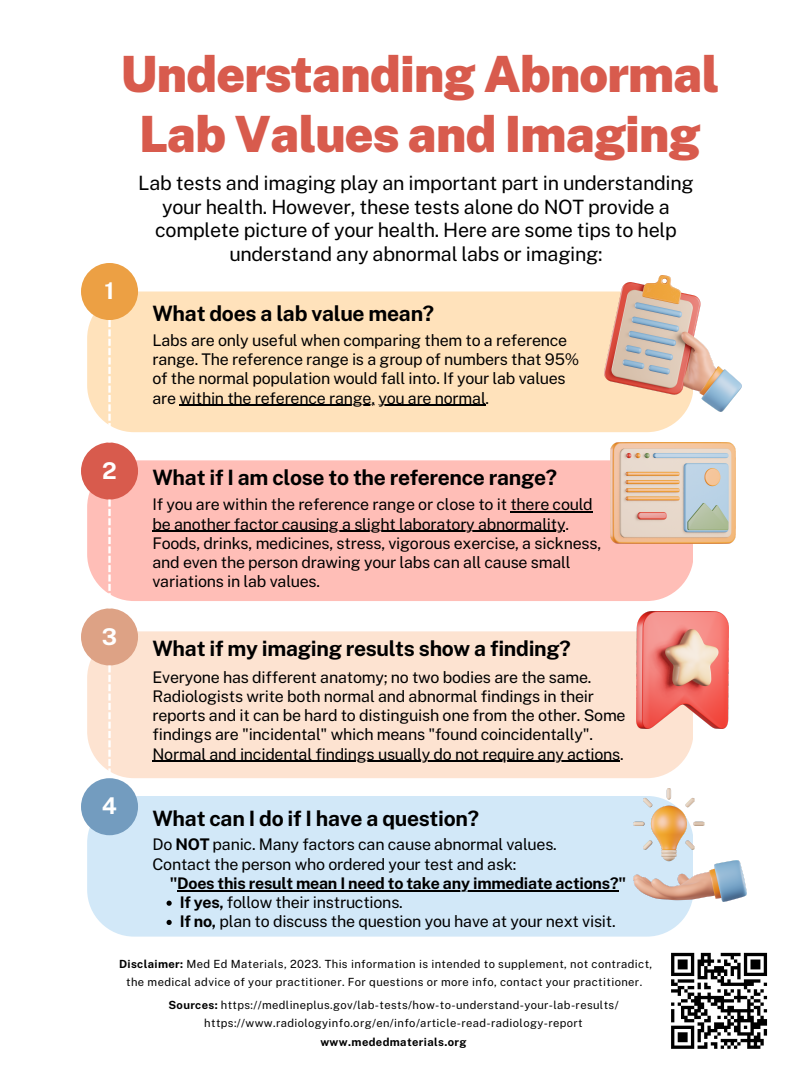
<style>
.page{position:relative;width:810px;height:1080px;background:#fff}
.page>*{position:absolute;margin:0;border:0;box-sizing:border-box;transform-origin:0 0}
.t1{font:900 50px/60px "Public Sans";letter-spacing:-.015em;color:#d85b4d;text-align:center}
.t2{font:700 23.06px "Public Sans";color:#fff}
.t3{font:700 21.19px "Public Sans";letter-spacing:-.015em;color:#000}
.t4{font:19.75px/23.6px "Public Sans";letter-spacing:-.015em;color:#000;text-align:center}
.t5{font:16.06px/19.2px "Public Sans";letter-spacing:-.015em;color:#000}
.t6{font:700 16.06px "Public Sans";letter-spacing:-.015em;color:#000}
.t7{font:11.25px/17.8px "Public Sans";letter-spacing:.035em;color:#000;text-align:center}
.t8{font:700 11.25px "Public Sans";letter-spacing:.035em;color:#000}
.s1{font-weight:700}
</style>
<div class="page">
<div style="left:87px;top:292px;width:599px;height:140px;background:#ffe2bb"></div>
<div style="left:87px;top:460px;width:606px;height:141px;background:#ffbeb7"></div>
<div style="left:87px;top:796px;width:605px;height:141px;background:#d2e8f8"></div>
<div style="left:81px;top:263px;width:57px;height:57px;background:#eca044;border-radius:50%"></div>
<div style="left:81px;top:443px;width:57px;height:57px;background:#d85b4d;border-radius:50%"></div>
<div style="left:81px;top:778px;width:57px;height:57px;background:#739cbf;border-radius:50%"></div>
<img style="left:605px;top:275px;width:136px;height:136px">
<img style="left:611px;top:443px;width:124px;height:100px">
<div style="left:87px;top:631px;width:606px;height:147px;background:#fde3d1"></div>
<img style="left:636px;top:611px;width:93px;height:117px">
<div style="left:81px;top:608px;width:57px;height:57px;background:#dda285;border-radius:50%"></div>
<img style="left:633px;top:789px;width:113px;height:112px">
<hr style="left:179px;top:405px;width:196px;height:1px;background:#000">
<hr style="left:378px;top:405px;width:108px;height:1px;background:#000">
<hr style="left:510px;top:511px;width:83px;height:2px;background:#000">
<hr style="left:152px;top:531px;width:413px;height:1px;background:#000">
<svg style="left:167px;top:901px;width:5px;height:5px"></svg>
<svg style="left:167px;top:920px;width:5px;height:5px"></svg>
<hr style="left:177px;top:890px;width:441px;height:1px;background:#000">
<hr style="left:152px;top:760px;width:468px;height:2px;background:#000">
<svg style="left:108px;top:320px;width:3px;height:112px"></svg>
<svg style="left:108px;top:500px;width:3px;height:101px"></svg>
<svg style="left:108px;top:665px;width:3px;height:113px"></svg>
<svg style="left:671px;top:952px;width:97px;height:97px"></svg>
<h1 class="t1" style="left:120px;top:44px;width:600px">Understanding Abnormal<br>Lab Values and Imaging</h1>
<h2 class="t2" style="left:105px;top:277px;width:11px">1</h2>
<h2 class="t2" style="left:102px;top:457px;width:16px">2</h2>
<h2 class="t2" style="left:102px;top:623px;width:17px">3</h2>
<h2 class="t2" style="left:102px;top:792px;width:17px">4</h2>
<p class="t4" style="left:138px;top:171px;width:557px">Lab tests and imaging play an important part in understanding your health. However, these tests alone do NOT provide a complete picture of your health. Here are some tips to help understand any abnormal labs or imaging:</p>
<h3 class="t3" style="left:152px;top:301px;width:283px">What does a lab value mean?</h3>
<p class="t5" style="left:152px;top:331px;width:428px">Labs are only useful when comparing them to a reference range. The reference range is a group of numbers that 95% of the normal population would fall into. If your lab values are within the reference range, you are normal.</p>
<h3 class="t3" style="left:152px;top:465px;width:406px">What if I am close to the reference range?</h3>
<p class="t5" style="left:152px;top:495px;width:450px">If you are within the reference range or close to it there could be another factor causing a slight laboratory abnormality.<br>Foods, drinks, medicines, stress, vigorous exercise, a sickness, and even the person drawing your labs can all cause small variations in lab values.</p>
<h3 class="t3" style="left:152px;top:636px;width:420px">What if my imaging results show a finding?</h3>
<p class="t5" style="left:152px;top:667px;width:475px">Everyone has different anatomy; no two bodies are the same.<br>Radiologists write both normal and abnormal findings in their reports and it can be hard to distinguish one from the other. Some findings are "incidental" which means "found coincidentally".<br>Normal and incidental findings usually do not require any actions.</p>
<h3 class="t3" style="left:152px;top:805px;width:328px">What can I do if I have a question?</h3>
<p class="t5" style="left:152px;top:835px;width:406px">Do <span class="s1">NOT</span> panic. Many factors can cause abnormal values.<br>Contact the person who ordered your test and ask:</p>
<p class="t6" style="left:170px;top:874px;width:458px">"Does this result mean I need to take any immediate actions?"</p>
<p class="t5" style="left:180px;top:893px;width:438px"><span class="s1">If yes,</span> follow their instructions.<br><span class="s1">If no,</span> plan to discuss the question you have at your next visit.</p>
<p class="t7" style="left:119px;top:955px;width:535px"><span class="s1">Disclaimer:</span> Med Ed Materials, 2023. This information is intended to supplement, not contradict, the medical advice of your practitioner. For questions or more info, contact your practitioner.</p>
<p class="t7" style="left:168px;top:996px;width:452px"><span class="s1">Sources:</span> https://medlineplus.gov/lab-tests/how-to-understand-your-lab-results/ https://www.radiologyinfo.org/en/info/article-read-radiology-report</p>
<p class="t8" style="left:320px;top:1035px;width:148px">www.mededmaterials.org</p>
</div>
